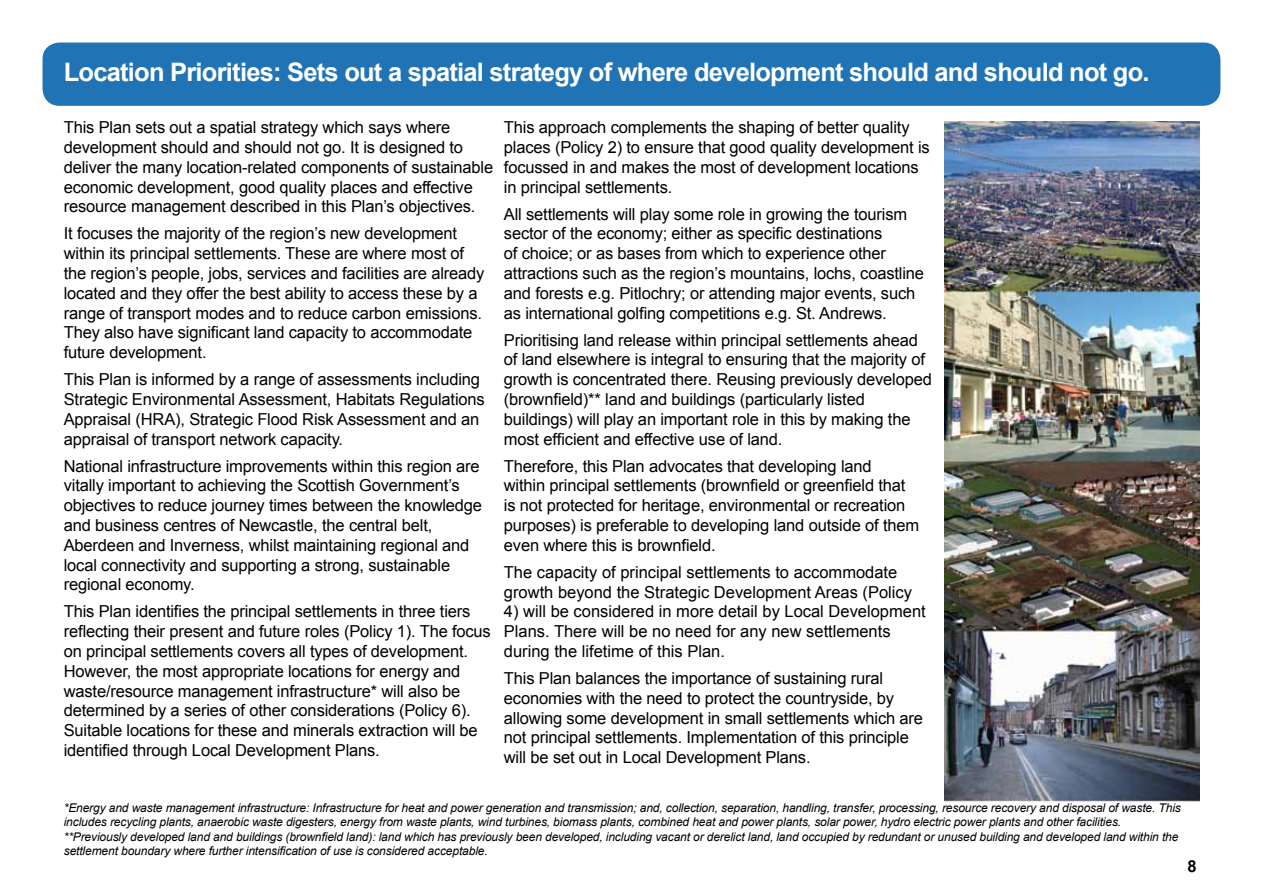
<style>
.page{position:relative;width:1263px;height:893px;background:#fff}
.page>*{position:absolute;margin:0;border:0;box-sizing:border-box;transform-origin:0 0}
.t1{font:700 25.5px "Arial";letter-spacing:-.03em;color:#fff}
.t2{font:16.5px/19.8px "Arial";letter-spacing:-.01em;color:#000}
.t3{font:700 16.5px "Arial";color:#000}
.t4{font:italic 12px/14.4px "Arial";letter-spacing:-.01em;color:#000}
</style>
<div class="page">
<img style="left:944px;top:121px;width:255px;height:681px">
<div style="left:43px;top:43px;width:1177px;height:63px;background:#2073b4;border-radius:17px"></div>
<h1 class="t1" style="left:64px;top:56px;width:1087px">Location Priorities: Sets out a spatial strategy of where development should and should not go.</h1>
<p class="t2" style="left:64px;top:118px;width:431px">This Plan sets out a spatial strategy which says where development should and should not go. It is designed to deliver the many location-related components of sustainable economic development, good quality places and effective resource management described in this Plan’s objectives.</p>
<p class="t2" style="left:64px;top:224px;width:422px">It focuses the majority of the region’s new development within its principal settlements. These are where most of the region’s people, jobs, services and facilities are already located and they offer the best ability to access these by a range of transport modes and to reduce carbon emissions.<br>They also have significant land capacity to accommodate future development.</p>
<p class="t2" style="left:64px;top:370px;width:423px">This Plan is informed by a range of assessments including Strategic Environmental Assessment, Habitats Regulations Appraisal (HRA), Strategic Flood Risk Assessment and an appraisal of transport network capacity.</p>
<p class="t2" style="left:64px;top:456px;width:420px">National infrastructure improvements within this region are vitally important to achieving the Scottish Government’s objectives to reduce journey times between the knowledge and business centres of Newcastle, the central belt, Aberdeen and Inverness, whilst maintaining regional and local connectivity and supporting a strong, sustainable regional economy.</p>
<p class="t2" style="left:64px;top:602px;width:429px">This Plan identifies the principal settlements in three tiers reflecting their present and future roles (Policy 1). The focus on principal settlements covers all types of development.<br>However, the most appropriate locations for energy and waste/resource management infrastructure* will also be determined by a series of other considerations (Policy 6).<br>Suitable locations for these and minerals extraction will be identified through Local Development Plans.</p>
<p class="t2" style="left:504px;top:118px;width:427px">This approach complements the shaping of better quality places (Policy 2) to ensure that good quality development is focussed in and makes the most of development locations in principal settlements.</p>
<p class="t2" style="left:504px;top:204px;width:422px">All settlements will play some role in growing the tourism sector of the economy; either as specific destinations<br>of choice; or as bases from which to experience other attractions such as the region’s mountains, lochs, coastline and forests e.g. Pitlochry; or attending major events, such as international golfing competitions e.g. St. Andrews.</p>
<p class="t2" style="left:504px;top:330px;width:430px">Prioritising land release within principal settlements ahead of land elsewhere is integral to ensuring that the majority of growth is concentrated there. Reusing previously developed (brownfield)** land and buildings (particularly listed buildings) will play an important role in this by making the most efficient and effective use of land.</p>
<p class="t2" style="left:504px;top:456px;width:417px">Therefore, this Plan advocates that developing land<br>within principal settlements (brownfield or greenfield that is not protected for heritage, environmental or recreation purposes) is preferable to developing land outside of them even where this is brownfield.</p>
<p class="t2" style="left:504px;top:562px;width:410px">The capacity of principal settlements to accommodate growth beyond the Strategic Development Areas (Policy</p>
<p class="t2" style="left:504px;top:602px;width:423px">4) will be considered in more detail by Local Development<br>Plans. There will be no need for any new settlements during the lifetime of this Plan.</p>
<p class="t2" style="left:504px;top:668px;width:421px">This Plan balances the importance of sustaining rural economies with the need to protect the countryside, by allowing some development in small settlements which are not principal settlements. Implementation of this principle will be set out in Local Development Plans.</p>
<p class="t4" style="left:64px;top:801px;width:1118px">*Energy and waste management infrastructure: Infrastructure for heat and power generation and transmission; and, collection, separation, handling, transfer, processing, resource recovery and disposal of waste. This includes recycling plants, anaerobic waste digesters, energy from waste plants, wind turbines, biomass plants, combined heat and power plants, solar power, hydro electric power plants and other facilities. **Previously developed land and buildings (brownfield land): land which has previously been developed, including vacant or derelict land, land occupied by redundant or unused building and developed land within the settlement boundary where further intensification of use is considered acceptable.</p>
<p class="t3" style="left:1187px;top:855px;width:11px">8</p>
</div>
